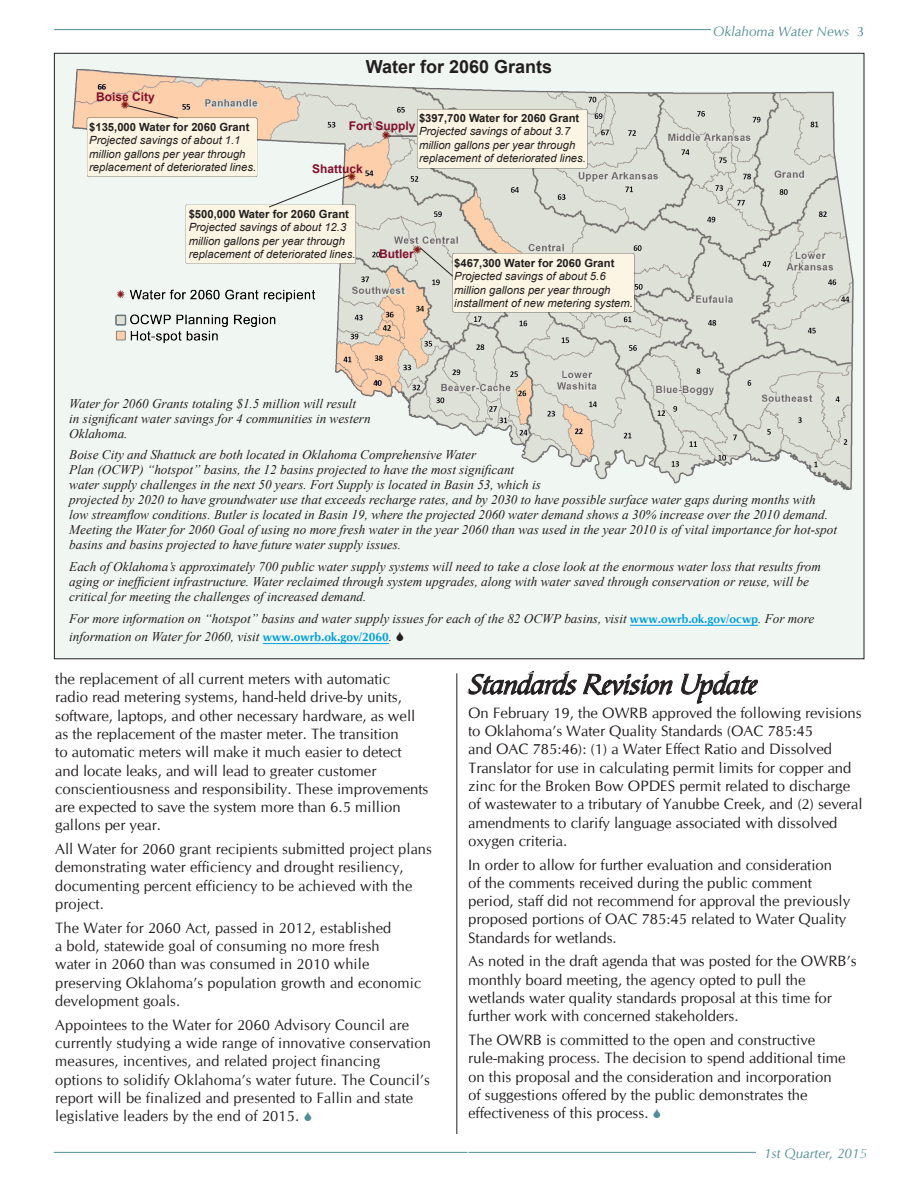
<style>
.page{position:relative;width:918px;height:1188px;background:#fff}
.page>*{position:absolute;margin:0;border:0;box-sizing:border-box;transform-origin:0 0}
.t1{font:30px "Bible Scr T";color:#231f20}
.t2{font:700 18px "Arial";color:#231f20}
.t3{font:15px/18.3px "CG Omega";color:#231f20}
.t4{font:italic 13.5px "CG Omega";color:#508e98}
.t5{font:italic 13.2px/15px "Times New Roman";color:#231f20}
.t6{font:700 12px "Arial";color:#820f2c}
.t7{font:italic 11.25px/13.5px "Arial";color:#231f20}
.t8{font:700 11.25px "Arial";color:#231f20}
.s1{font-style:normal}
.s2{font-family:"CG Omega";font-weight:700;font-style:normal;font-size:12px;color:#009fdc}
</style>
<div class="page">
<hr style="left:54px;top:29px;width:657px;height:1px;background:#508e98">
<hr style="left:54px;top:1152px;width:702px;height:1px;background:#508e98">
<div style="left:54px;top:53px;width:810px;height:606px;background:#f0f7f3"></div>
<hr style="left:630px;top:625px;width:128px;height:1px;background:#009fdc">
<hr style="left:263px;top:643px;width:126px;height:1px;background:#009fdc">
<img style="left:72px;top:69px;width:782px;height:421px">
<svg style="left:268px;top:175px;width:82px;height:33px"></svg>
<svg style="left:419px;top:247px;width:35px;height:30px"></svg>
<svg style="left:388px;top:136px;width:29px;height:1px"></svg>
<svg style="left:127px;top:105px;width:52px;height:14px"></svg>
<svg style="left:529px;top:671px;width:41px;height:2px"></svg>
<svg style="left:468px;top:673px;width:291px;height:480px"></svg>
<hr style="left:456px;top:673px;width:1px;height:461px;background:#231f20">
<svg style="left:654px;top:1109px;width:6px;height:9px"></svg>
<p class="t6" style="left:96px;top:89px;width:60px">Boise City</p>
<p class="t2" style="left:366px;top:55px;width:188px">Water for 2060 Grants</p>
<p class="t8" style="left:419px;top:110px;width:162px">$397,700 Water for 2060 Grant</p>
<p class="t7" style="left:419px;top:125px;width:168px">Projected savings of about 3.7 million gallons per year through replacement of deteriorated lines.</p>
<p class="t8" style="left:89px;top:120px;width:162px">$135,000 Water for 2060 Grant</p>
<p class="t6" style="left:349px;top:118px;width:68px">Fort Supply</p>
<p class="t7" style="left:89px;top:134px;width:168px">Projected savings of about 1.1 million gallons per year through replacement of deteriorated lines.</p>
<p class="t8" style="left:189px;top:206px;width:162px">$500,000 Water for 2060 Grant</p>
<p class="t7" style="left:189px;top:220px;width:168px">Projected savings of about 12.3 million gallons per year through replacement of deteriorated lines.</p>
<p class="t6" style="left:312px;top:161px;width:52px">Shattuck</p>
<p class="t6" style="left:379px;top:245px;width:36px">Butler</p>
<p class="t8" style="left:454px;top:255px;width:162px">$467,300 Water for 2060 Grant</p>
<p class="t7" style="left:454px;top:270px;width:180px">Projected savings of about 5.6 million gallons per year through installment of new metering system.</p>
<p class="t4" style="left:713px;top:23px;width:153px">Oklahoma Water News <span class="s1">3</span></p>
<p class="t5" style="left:69px;top:395px;width:303px">Water for 2060 Grants totaling $1.5 million will result<br>in significant water savings for 4 communities in western<br>Oklahoma.</p>
<p class="t5" style="left:69px;top:447px;width:769px">Boise City and Shattuck are both located in Oklahoma Comprehensive Water<br>Plan (OCWP) “hotspot” basins, the 12 basins projected to have the most significant<br>water supply challenges in the next 50 years. Fort Supply is located in Basin 53, which is<br>projected by 2020 to have groundwater use that exceeds recharge rates, and by 2030 to have possible surface water gaps during months with low streamflow conditions. Butler is located in Basin 19, where the projected 2060 water demand shows a 30% increase over the 2010 demand.<br>Meeting the Water for 2060 Goal of using no more fresh water in the year 2060 than was used in the year 2010 is of vital importance for hot-spot basins and basins projected to have future water supply issues.</p>
<p class="t5" style="left:69px;top:559px;width:753px">Each of Oklahoma’s approximately 700 public water supply systems will need to take a close look at the enormous water loss that results from aging or inefficient infrastructure. Water reclaimed through system upgrades, along with water saved through conservation or reuse, will be critical for meeting the challenges of increased demand.</p>
<p class="t5" style="left:69px;top:609px;width:747px;line-height:18.3px">For more information on “hotspot” basins and water supply issues for each of the 82 OCWP basins, visit <span class="s2">www.owrb.ok.gov/ocwp</span>. For more information on Water for 2060, visit <span class="s2">www.owrb.ok.gov/2060</span>.</p>
<p class="t3" style="left:55px;top:670px;width:375px">the replacement of all current meters with automatic<br>radio read metering systems, hand-held drive-by units, software, laptops, and other necessary hardware, as well as the replacement of the master meter. The transition<br>to automatic meters will make it much easier to detect and locate leaks, and will lead to greater customer conscientiousness and responsibility. These improvements are expected to save the system more than 6.5 million gallons per year.</p>
<p class="t3" style="left:55px;top:840px;width:378px">All Water for 2060 grant recipients submitted project plans demonstrating water efficiency and drought resiliency, documenting percent efficiency to be achieved with the project.</p>
<p class="t3" style="left:55px;top:919px;width:367px">The Water for 2060 Act, passed in 2012, established<br>a bold, statewide goal of consuming no more fresh<br>water in 2060 than was consumed in 2010 while preserving Oklahoma’s population growth and economic development goals.</p>
<p class="t3" style="left:55px;top:1016px;width:377px">Appointees to the Water for 2060 Advisory Council are currently studying a wide range of innovative conservation measures, incentives, and related project financing options to solidify Oklahoma’s water future. The Council’s report will be finalized and presented to Fallin and state legislative leaders by the end of 2015.</p>
<h1 class="t1" style="left:468px;top:668px;width:290px">Standards Revision Update</h1>
<p class="t3" style="left:468px;top:704px;width:396px">On February 19, the OWRB approved the following revisions to Oklahoma’s Water Quality Standards (OAC 785:45<br>and OAC 785:46): (1) a Water Effect Ratio and Dissolved Translator for use in calculating permit limits for copper and zinc for the Broken Bow OPDES permit related to discharge of wastewater to a tributary of Yanubbe Creek, and (2) several amendments to clarify language associated with dissolved oxygen criteria.</p>
<p class="t3" style="left:468px;top:855px;width:384px">In order to allow for further evaluation and consideration<br>of the comments received during the public comment period, staff did not recommend for approval the previously proposed portions of OAC 785:45 related to Water Quality Standards for wetlands.</p>
<p class="t3" style="left:468px;top:952px;width:390px">As noted in the draft agenda that was posted for the OWRB’s monthly board meeting, the agency opted to pull the wetlands water quality standards proposal at this time for further work with concerned stakeholders.</p>
<p class="t3" style="left:468px;top:1031px;width:379px">The OWRB is committed to the open and constructive rule-making process. The decision to spend additional time on this proposal and the consideration and incorporation of suggestions offered by the public demonstrates the effectiveness of this process.</p>
<p class="t4" style="left:764px;top:1145px;width:104px">1st Quarter, 2015</p>
</div>
